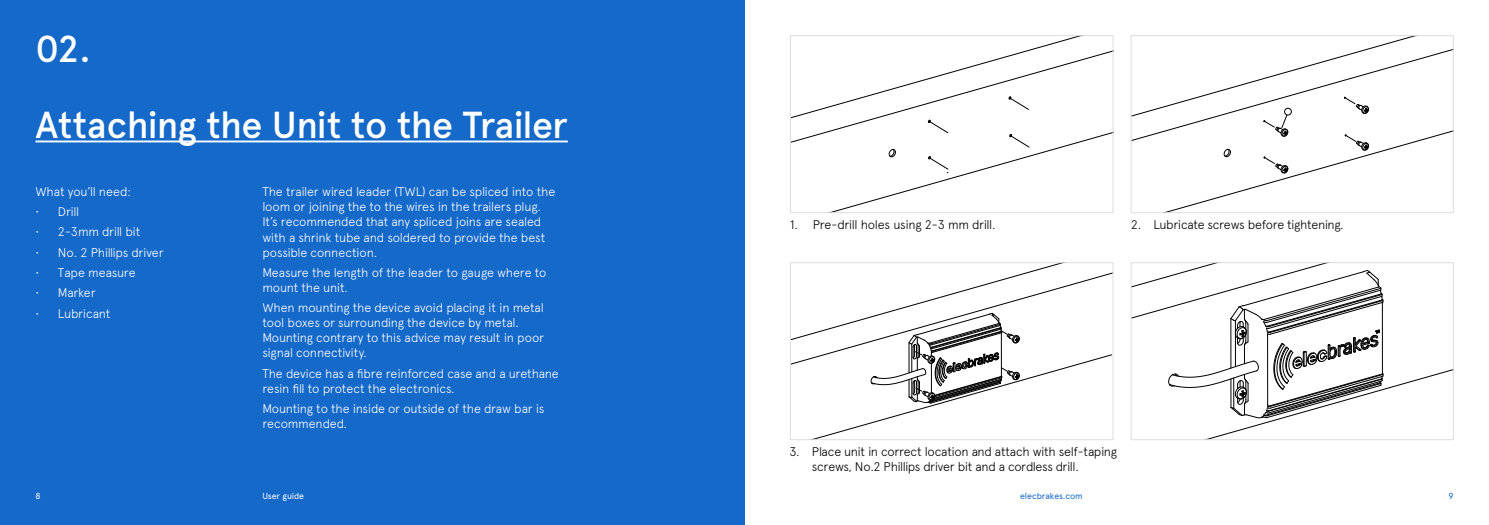
<style>
.page{position:relative;width:1489px;height:525px;background:#fff}
.page>*{position:absolute;margin:0;border:0;box-sizing:border-box;transform-origin:0 0}
.t1{font:500 37.5px/75.6px "Apercu";letter-spacing:-.02em;color:#fff}
.t2{font:300 12.5px/15px "Apercu";letter-spacing:-.015em;color:#fff}
.t3{font:300 12.5px/15px "Apercu";letter-spacing:-.025em;color:#000}
.t4{font:8.75px "Apercu";letter-spacing:-.005em;color:#1569c9}
.t5{font:8.75px "Apercu";letter-spacing:-.015em;color:#fff}
</style>
<div class="page">
<div style="left:0;top:0;width:744px;height:524px;background:#1569c9"></div>
<hr style="left:35px;top:140px;width:533px;height:2px;background:#fff">
<svg style="left:792px;top:264px;width:319px;height:173px"></svg>
<div style="left:790px;top:262px;width:323px;height:177px;border:1px solid #dcddde"></div>
<svg style="left:1214px;top:418px;width:70px;height:19px"></svg>
<svg style="left:1132px;top:264px;width:319px;height:154px"></svg>
<div style="left:1130px;top:262px;width:323px;height:177px;border:1px solid #dcddde"></div>
<svg style="left:1197px;top:46px;width:254px;height:51px"></svg>
<svg style="left:1132px;top:97px;width:319px;height:114px"></svg>
<div style="left:1284px;top:108px;width:7px;height:7px;border:1px solid #000;border-radius:50%"></div>
<div style="left:1130px;top:35px;width:323px;height:178px;border:1px solid #dcddde"></div>
<svg style="left:792px;top:46px;width:319px;height:74px"></svg>
<svg style="left:1008px;top:96px;width:20px;height:13px"></svg>
<svg style="left:792px;top:120px;width:319px;height:91px"></svg>
<div style="left:790px;top:35px;width:323px;height:178px;border:1px solid #dcddde"></div>
<h1 class="t1" style="left:35px;top:11px;width:534px">02.<br>Attaching the Unit to the Trailer</h1>
<p class="t2" style="left:35px;top:183px;width:97px">What you’ll need:</p>
<p class="t2" style="left:35px;top:204px;width:45px">• Drill</p>
<p class="t2" style="left:35px;top:224px;width:107px">• 2-3mm drill bit</p>
<p class="t2" style="left:35px;top:244px;width:130px">• No. 2 Phillips driver</p>
<p class="t2" style="left:35px;top:265px;width:102px">• Tape measure</p>
<p class="t2" style="left:35px;top:285px;width:62px">• Marker</p>
<p class="t2" style="left:35px;top:305px;width:76px">• Lubricant</p>
<p class="t2" style="left:262px;top:184px;width:294px">The trailer wired leader (TWL) can be spliced into the loom or joining the to the wires in the trailers plug.<br>It’s recommended that any spliced joins are sealed with a shrink tube and soldered to provide the best possible connection.</p>
<p class="t2" style="left:262px;top:265px;width:286px">Measure the length of the leader to gauge where to mount the unit.</p>
<p class="t2" style="left:262px;top:300px;width:283px">When mounting the device avoid placing it in metal tool boxes or surrounding the device by metal.<br>Mounting contrary to this advice may result in poor signal connectivity.</p>
<p class="t2" style="left:262px;top:365px;width:298px">The device has a fibre reinforced case and a urethane resin fill to protect the electronics.</p>
<p class="t2" style="left:262px;top:400px;width:284px">Mounting to the inside or outside of the draw bar is recommended.</p>
<p class="t5" style="left:35px;top:490px;width:7px">8</p>
<p class="t5" style="left:262px;top:490px;width:43px">User guide</p>
<p class="t3" style="left:790px;top:217px;width:207px">1. Pre-drill holes using 2-3 mm drill.</p>
<p class="t3" style="left:1130px;top:217px;width:214px">2. Lubricate screws before tightening.</p>
<p class="t3" style="left:812px;top:443px;width:306px;text-indent:-22px">3. Place unit in correct location and attach with self-taping screws, No.2 Phillips driver bit and a cordless drill.</p>
<p class="t4" style="left:1020px;top:490px;width:64px">elecbrakes.com</p>
<p class="t4" style="left:1448px;top:490px;width:7px">9</p>
</div>
